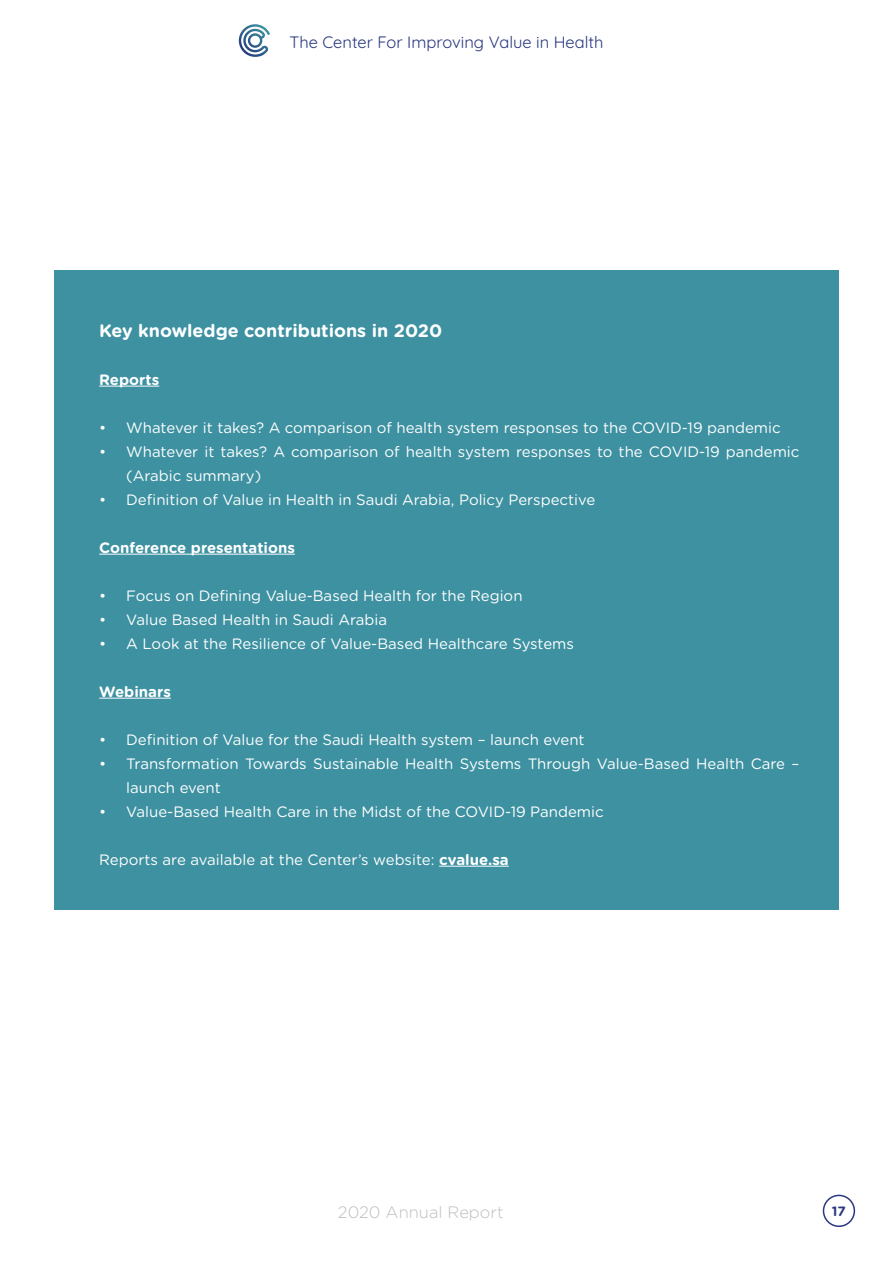
<style>
.page{position:relative;width:893px;height:1263px;background:#fff}
.page>*{position:absolute;margin:0;border:0;box-sizing:border-box;transform-origin:0 0}
.t1{font:700 18px "Gotham Rounded";color:#fff}
.t2{font:16.5px "Quicksand";color:#29387f}
.t3{font:300 16.5px "Gotham Rounded";color:#bcbec0}
.t4{font:15px/24px "Gotham Rounded";color:#fff}
.t5{font:700 15px "Gotham Rounded";color:#fff}
.t6{font:700 13.5px "Gotham Rounded";color:#29387f}
.s1{font-weight:700}
</style>
<div class="page">
<svg style="left:239px;top:24px;width:31px;height:33px"></svg>
<div style="left:823px;top:1195px;width:32px;height:32px;border:2px solid #29387f;border-radius:50%"></div>
<div style="left:54px;top:270px;width:785px;height:640px;background:#3d91a1"></div>
<hr style="left:99px;top:386px;width:60px;height:1px;background:#fff">
<hr style="left:99px;top:554px;width:196px;height:1px;background:#fff">
<hr style="left:99px;top:698px;width:72px;height:1px;background:#fff">
<hr style="left:439px;top:866px;width:70px;height:1px;background:#fff">
<p class="t2" style="left:289px;top:30px;width:315px">The Center For Improving Value in Health</p>
<p class="t1" style="left:99px;top:317px;width:345px">Key knowledge contributions in 2020</p>
<p class="t5" style="left:99px;top:368px;width:61px">Reports</p>
<p class="t4" style="left:99px;top:415px;width:683px">• Whatever it takes? A comparison of health system responses to the COVID-19 pandemic</p>
<p class="t4" style="left:126px;top:439px;width:675px;text-indent:-27px">• Whatever it takes? A comparison of health system responses to the COVID-19 pandemic (Arabic summary)</p>
<p class="t4" style="left:99px;top:487px;width:498px">• Definition of Value in Health in Saudi Arabia, Policy Perspective</p>
<p class="t5" style="left:99px;top:536px;width:197px">Conference presentations</p>
<p class="t4" style="left:99px;top:583px;width:425px">• Focus on Defining Value-Based Health for the Region</p>
<p class="t4" style="left:99px;top:607px;width:289px">• Value Based Health in Saudi Arabia</p>
<p class="t4" style="left:99px;top:631px;width:476px">• A Look at the Resilience of Value-Based Healthcare Systems</p>
<p class="t5" style="left:99px;top:680px;width:73px">Webinars</p>
<p class="t4" style="left:99px;top:727px;width:487px">• Definition of Value for the Saudi Health system – launch event</p>
<p class="t4" style="left:126px;top:751px;width:675px;text-indent:-27px">• Transformation Towards Sustainable Health Systems Through Value-Based Health Care – launch event</p>
<p class="t4" style="left:99px;top:799px;width:506px">• Value-Based Health Care in the Midst of the COVID-19 Pandemic</p>
<p class="t4" style="left:99px;top:847px;width:411px">Reports are available at the Center’s website: <span class="s1">cvalue.sa</span></p>
<p class="t3" style="left:338px;top:1201px;width:167px">2020 Annual Report</p>
<p class="t6" style="left:832px;top:1201px;width:16px">17</p>
</div>
